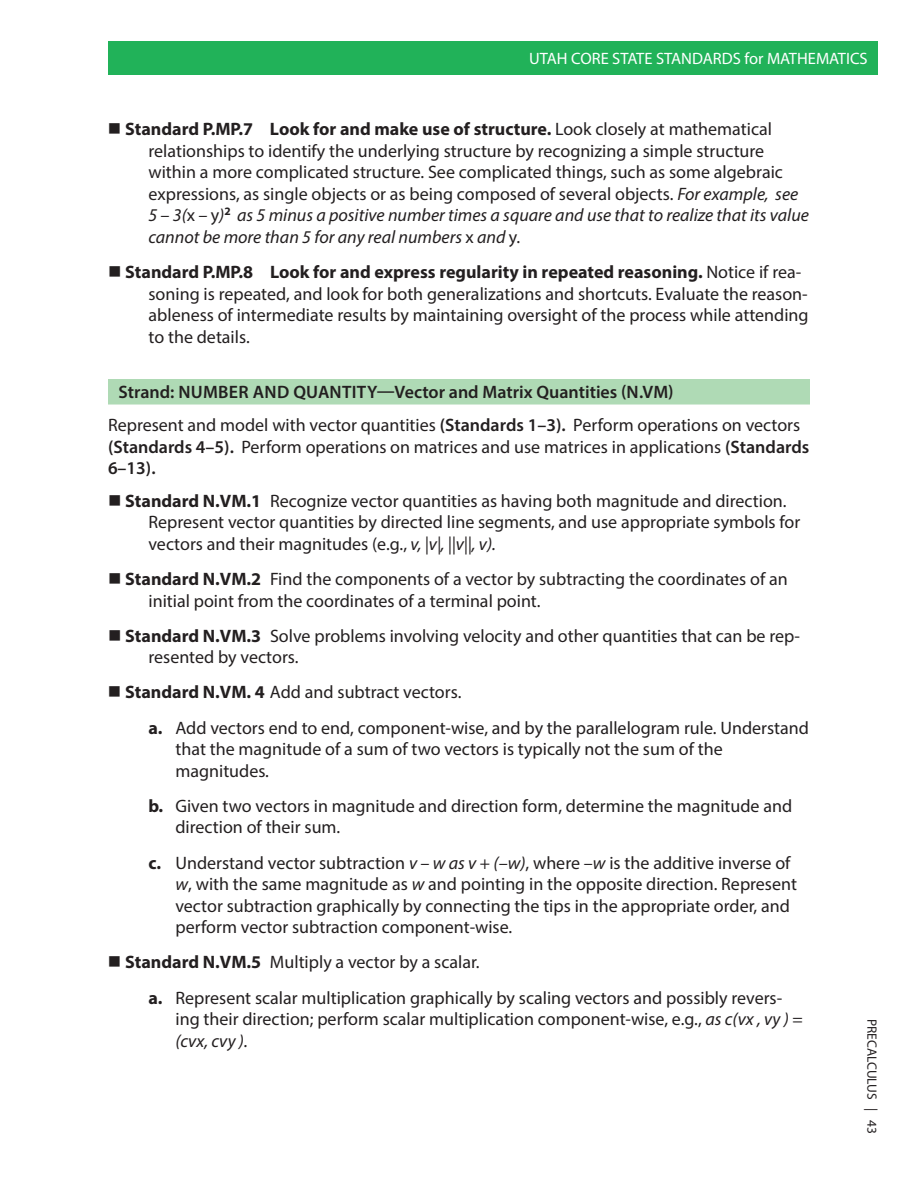
<style>
.page{position:relative;width:918px;height:1188px;background:#fff}
.page>*{position:absolute;margin:0;border:0;box-sizing:border-box;transform-origin:0 0}
.t1{font:18px/21.6px "Myriad Pro";color:#231f20}
.t2{font:600 18px/32.7px "Myriad Pro";color:#231f20}
.t3{font:16.5px "Myriad Pro";color:#fff}
.t4{font:13.5px "Myriad Pro";color:#231f20}
.s1{font-weight:700}
.s2{font-style:italic}
.s3{font-weight:400}
.s4{font-weight:600}
</style>
<div class="page">
<div style="left:108px;top:41px;width:770px;height:34px;background:#21b259"></div>
<div style="left:108px;top:379px;width:702px;height:26px;background:#afdab5"></div>
<p class="t3" style="left:529px;top:48px;width:340px">UTAH CORE STATE STANDARDS for MATHEMATICS</p>
<p class="t1" style="left:148px;top:118px;width:662px;text-indent:-23px"><span class="s1">Standard P.MP.7 Look for and make use of structure.</span> Look closely at mathematical relationships to identify the underlying structure by recognizing a simple structure within a more complicated structure. See complicated things, such as some algebraic expressions, as single objects or as being composed of several objects. <span class="s2">For example, see 5 – 3(</span>x <span class="s2">–</span> y<span class="s2">)</span><sup>2</sup> <span class="s2">as 5 minus a positive number times a square and use that to realize that its value cannot be more than 5 for any real numbers</span> x <span class="s2">and</span> y.</p>
<p class="t1" style="left:149px;top:261px;width:662px;text-indent:-23px"><span class="s1">Standard P.MP.8 Look for and express regularity in repeated reasoning.</span> Notice if rea&shy;soning is repeated, and look for both generalizations and shortcuts. Evaluate the reason&shy;ableness of intermediate results by maintaining oversight of the process while attending to the details.</p>
<p class="t2" style="left:108px;top:375px;width:694px;text-indent:10px">Strand: NUMBER AND QUANTITY—Vector and Matrix Quantities (N.VM)<br><span class="s3">Represent and model with vector quantities</span> (Standards 1–3). <span class="s3">Perform operations on vectors</span></p>
<p class="t1" style="left:108px;top:435px;width:703px"><span class="s4">(Standards 4–5).</span> Perform operations on matrices and use matrices in applications <span class="s4">(Standards<br>6–13).</span></p>
<p class="t1" style="left:149px;top:490px;width:653px;text-indent:-23px"><span class="s1">Standard N.VM.1</span> Recognize vector quantities as having both magnitude and direction.<br>Represent vector quantities by directed line segments, and use appropriate symbols for vectors and their magnitudes (e.g., <span class="s2">v, |v|, ||v||, v).</span></p>
<p class="t1" style="left:149px;top:568px;width:641px;text-indent:-23px"><span class="s1">Standard N.VM.2</span> Find the components of a vector by subtracting the coordinates of an initial point from the coordinates of a terminal point.</p>
<p class="t1" style="left:148px;top:625px;width:653px;text-indent:-23px"><span class="s1">Standard N.VM.3</span> Solve problems involving velocity and other quantities that can be rep&shy;resented by vectors.</p>
<p class="t1" style="left:148px;top:675px;width:662px;line-height:35.1px;text-indent:-23px"><span class="s1">Standard N.VM. 4</span> Add and subtract vectors.<br><span class="s1">a.</span> Add vectors end to end, component-wise, and by the parallelogram rule. Understand</p>
<p class="t1" style="left:175px;top:738px;width:549px">that the magnitude of a sum of two vectors is typically not the sum of the magnitudes.</p>
<p class="t1" style="left:175px;top:795px;width:618px;text-indent:-27px"><span class="s1">b.</span> Given two vectors in magnitude and direction form, determine the magnitude and direction of their sum.</p>
<p class="t1" style="left:175px;top:851px;width:623px;text-indent:-27px"><span class="s1">c.</span> Understand vector subtraction <span class="s2">v – w as v + (–w)</span>, where –<span class="s2">w</span> is the additive inverse of <span class="s2">w</span>, with the same magnitude as <span class="s2">w</span> and pointing in the opposite direction. Represent vector subtraction graphically by connecting the tips in the appropriate order, and perform vector subtraction component-wise.</p>
<p class="t1" style="left:148px;top:945px;width:635px;line-height:35.1px;text-indent:-23px"><span class="s1">Standard N.VM.5</span> Multiply a vector by a scalar.<br><span class="s1">a.</span> Represent scalar multiplication graphically by scaling vectors and possibly revers-</p>
<p class="t1" style="left:175px;top:1008px;width:629px">ing their direction; perform scalar multiplication component-wise, e.g., <span class="s2">as c(vx , vy ) = (cvx, cvy ).</span></p>
<p class="t4" style="left:880px;top:1019px;width:117px;rotate:90deg">PRECALCULUS | 43</p>
</div>
